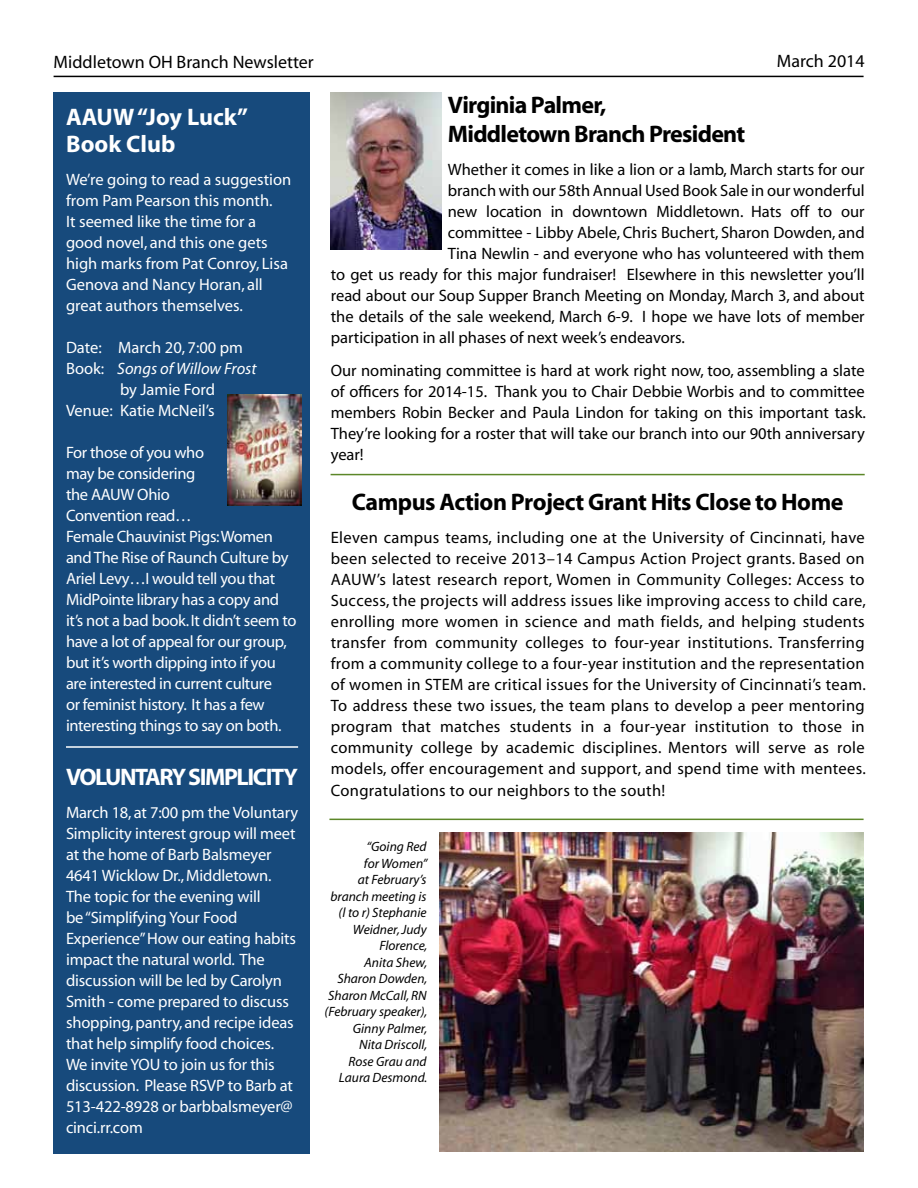
<style>
.page{position:relative;width:918px;height:1188px;background:#fff}
.page>*{position:absolute;margin:0;border:0;box-sizing:border-box;transform-origin:0 0}
.t1{font:700 24px/28.8px "Myriad";letter-spacing:-.03em;color:#000}
.t2{font:700 24px/27px "Myriad";color:#fff}
.t3{font:700 24px "Myriad";letter-spacing:-.06em;color:#fff}
.t4{font:18px "Myriad";color:#000}
.t5{font:16.5px/21px "Myriad";color:#000;text-align:justify}
.t6{font:16.5px/21px "Myriad";letter-spacing:-.01em;color:#fff}
.t7{font:italic 16.5px "Myriad";color:#fff}
.t8{font:italic 13.5px/16.5px "Myriad";color:#000;text-align:right}
.s1{font-style:normal}
</style>
<div class="page">
<div style="left:53px;top:92px;width:256px;height:1061px;background:#174a7c"></div>
<hr style="left:54px;top:76px;width:810px;height:1px;background:#000">
<hr style="left:331px;top:474px;width:534px;height:1px;background:#5c8728">
<img style="left:331px;top:93px;width:110px;height:157px">
<hr style="left:66px;top:746px;width:232px;height:2px;background:#fff">
<img style="left:227px;top:394px;width:74px;height:111px">
<img style="left:440px;top:833px;width:424px;height:318px">
<hr style="left:329px;top:819px;width:535px;height:1px;background:#5c8728">
<p class="t4" style="left:54px;top:53px;width:262px">Middletown OH Branch Newsletter</p>
<p class="t4" style="left:777px;top:53px;width:89px">March 2014</p>
<h1 class="t1" style="left:448px;top:92px;width:299px">Virginia Palmer,<br>Middletown Branch President</h1>
<p class="t5" style="left:448px;top:160px;width:418px">Whether it comes in like a lion or a lamb, March starts for our</p>
<p class="t5" style="left:448px;top:181px;width:418px">branch with our 58th Annual Used Book Sale in our wonderful</p>
<p class="t5" style="left:448px;top:202px;width:418px">new location in downtown Middletown. Hats off to our</p>
<p class="t5" style="left:448px;top:223px;width:418px">committee - Libby Abele, Chris Buchert, Sharon Dowden, and</p>
<p class="t5" style="left:448px;top:244px;width:418px">Tina Newlin - and everyone who has volunteered with them</p>
<p class="t5" style="left:331px;top:265px;width:535px">to get us ready for this major fundraiser! Elsewhere in this newsletter you’ll</p>
<p class="t5" style="left:331px;top:286px;width:535px">read about our Soup Supper Branch Meeting on Monday, March 3, and about</p>
<p class="t5" style="left:331px;top:307px;width:535px">the details of the sale weekend, March 6-9. I hope we have lots of member</p>
<p class="t5" style="left:331px;top:328px;width:356px">participation in all phases of next week’s endeavors.</p>
<p class="t5" style="left:331px;top:361px;width:537px">Our nominating committee is hard at work right now, too, assembling a slate of officers for 2014-15. Thank you to Chair Debbie Worbis and to committee members Robin Becker and Paula Lindon for taking on this important task.<br>They’re looking for a roster that will take our branch into our 90th anniversary year!</p>
<h1 class="t1" style="left:352px;top:488px;width:493px">Campus Action Project Grant Hits Close to Home</h1>
<p class="t5" style="left:331px;top:528px;width:537px">Eleven campus teams, including one at the University of Cincinnati, have been selected to receive 2013–14 Campus Action Project grants. Based on AAUW’s latest research report, Women in Community Colleges: Access to Success, the projects will address issues like improving access to child care, enrolling more women in science and math fields, and helping students transfer from community colleges to four-year institutions. Transferring from a community college to a four-year institution and the representation of women in STEM are critical issues for the University of Cincinnati’s team.<br>To address these two issues, the team plans to develop a peer mentoring program that matches students in a four-year institution to those in community college by academic disciplines. Mentors will serve as role models, offer encouragement and support, and spend time with mentees.<br>Congratulations to our neighbors to the south!</p>
<h1 class="t2" style="left:66px;top:104px;width:183px">AAUW “Joy Luck”<br>Book Club</h1>
<p class="t6" style="left:66px;top:170px;width:227px">We’re going to read a suggestion from Pam Pearson this month.<br>It seemed like the time for a good novel, and this one gets high marks from Pat Conroy, Lisa<br>Genova and Nancy Horan, all great authors themselves.</p>
<p class="t6" style="left:66px;top:338px;width:179px">Date: March 20, 7:00 pm</p>
<p class="t7" style="left:66px;top:360px;width:192px"><span class="s1">Book:</span> Songs of Willow Frost</p>
<p class="t6" style="left:120px;top:380px;width:97px">by Jamie Ford</p>
<p class="t6" style="left:66px;top:401px;width:150px">Venue: Katie McNeil’s</p>
<p class="t6" style="left:66px;top:443px;width:232px">For those of you who<br>may be considering<br>the AAUW Ohio<br>Convention read…<br>Female Chauvinist Pigs: Women and The Rise of Raunch Culture by<br>Ariel Levy…I would tell you that<br>MidPointe library has a copy and it’s not a bad book. It didn’t seem to have a lot of appeal for our group, but it’s worth dipping into if you are interested in current culture<br>or feminist history. It has a few interesting things to say on both.</p>
<h1 class="t3" style="left:66px;top:764px;width:234px">VOLUNTARY SIMPLICITY</h1>
<p class="t6" style="left:66px;top:803px;width:234px">March 18, at 7:00 pm the Voluntary<br>Simplicity interest group will meet at the home of Barb Balsmeyer<br>4641 Wicklow Dr., Middletown.<br>The topic for the evening will<br>be “Simplifying Your Food<br>Experience” How our eating habits impact the natural world. The discussion will be led by Carolyn<br>Smith - come prepared to discuss shopping, pantry, and recipe ideas that help simplify food choices.<br>We invite YOU to join us for this discussion. Please RSVP to Barb at<br>513-422-8928 or barbbalsmeyer@ cinci.rr.com</p>
<p class="t8" style="left:325px;top:839px;width:104px">“Going Red<br>for Women”<br>at February’s branch meeting is (l to r) Stephanie<br>Weidner, Judy<br>Florence,<br>Anita Shew,<br>Sharon Dowden,<br>Sharon McCall, RN (February speaker),<br>Ginny Palmer,<br>Nita Driscoll,<br>Rose Grau and<br>Laura Desmond.</p>
</div>
